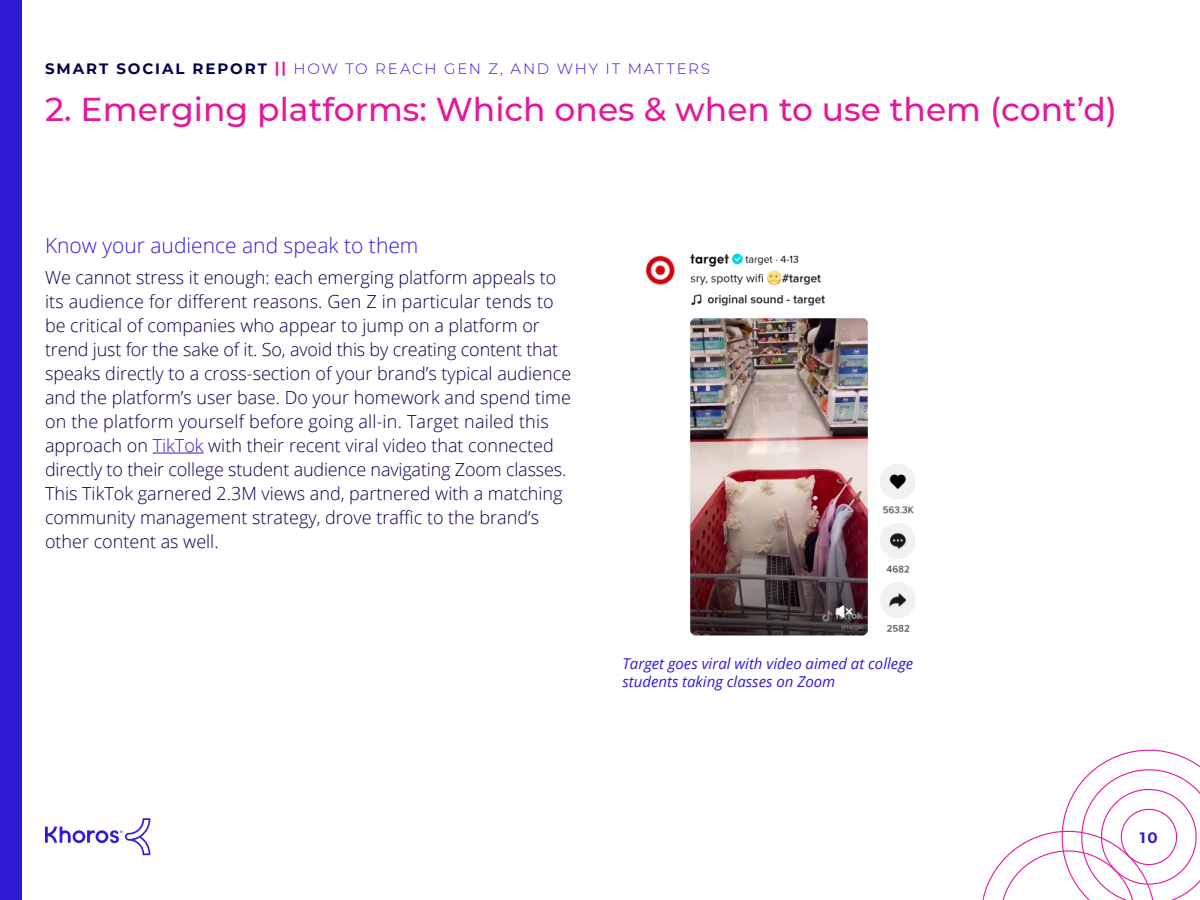
<style>
.page{position:relative;width:1200px;height:900px;background:#fff}
.page>*{position:absolute;margin:0;border:0;box-sizing:border-box;transform-origin:0 0}
.t1{font:500 33px "Montserrat";color:#e21a9a}
.t2{font:300 21px "Open Sans";color:#2e1cd4}
.t3{font:300 18px/24px "Open Sans";color:#00004b}
.t4{font:italic 15px/18px "Open Sans";color:#2e1cd4}
.t5{font:300 15px "Montserrat";letter-spacing:.115em;color:#2e1cd4}
.t6{font:700 15px "Montserrat";color:#2e1cd4}
.s1{font-weight:700;color:#00004b}
.s2{font-weight:700;color:#e21a9a}
.s3{color:#2e1cd4}
</style>
<div class="page">
<div style="left:0;top:0;width:21px;height:900px;background:#2e1cd4"></div>
<img style="left:645px;top:253px;width:271px;height:383px">
<svg style="left:45px;top:818px;width:105px;height:37px"></svg>
<svg style="left:982px;top:749px;width:218px;height:151px"></svg>
<hr style="left:153px;top:453px;width:51px;height:1px;background:#2e1cd4">
<p class="t5" style="left:45px;top:59px;width:666px"><span class="s1">SMART SOCIAL REPORT</span> <span class="s2">||</span> HOW TO REACH GEN Z, AND WHY IT MATTERS</p>
<h1 class="t1" style="left:45px;top:87px;width:1074px">2. Emerging platforms: Which ones &amp; when to use them (cont’d)</h1>
<p class="t2" style="left:45px;top:231px;width:375px">Know your audience and speak to them</p>
<p class="t3" style="left:45px;top:265px;width:528px">We cannot stress it enough: each emerging platform appeals to its audience for different reasons. Gen Z in particular tends to be critical of companies who appear to jump on a platform or trend just for the sake of it. So, avoid this by creating content that speaks directly to a cross-section of your brand’s typical audience and the platform’s user base. Do your homework and spend time on the platform yourself before going all-in. Target nailed this approach on <span class="s3">TikTok</span> with their recent viral video that connected directly to their college student audience navigating Zoom classes.<br>This TikTok garnered 2.3M views and, partnered with a matching community management strategy, drove traffic to the brand’s other content as well.</p>
<p class="t4" style="left:622px;top:654px;width:292px">Target goes viral with video aimed at college students taking classes on Zoom</p>
<p class="t6" style="left:1140px;top:827px;width:19px">10</p>
</div>
